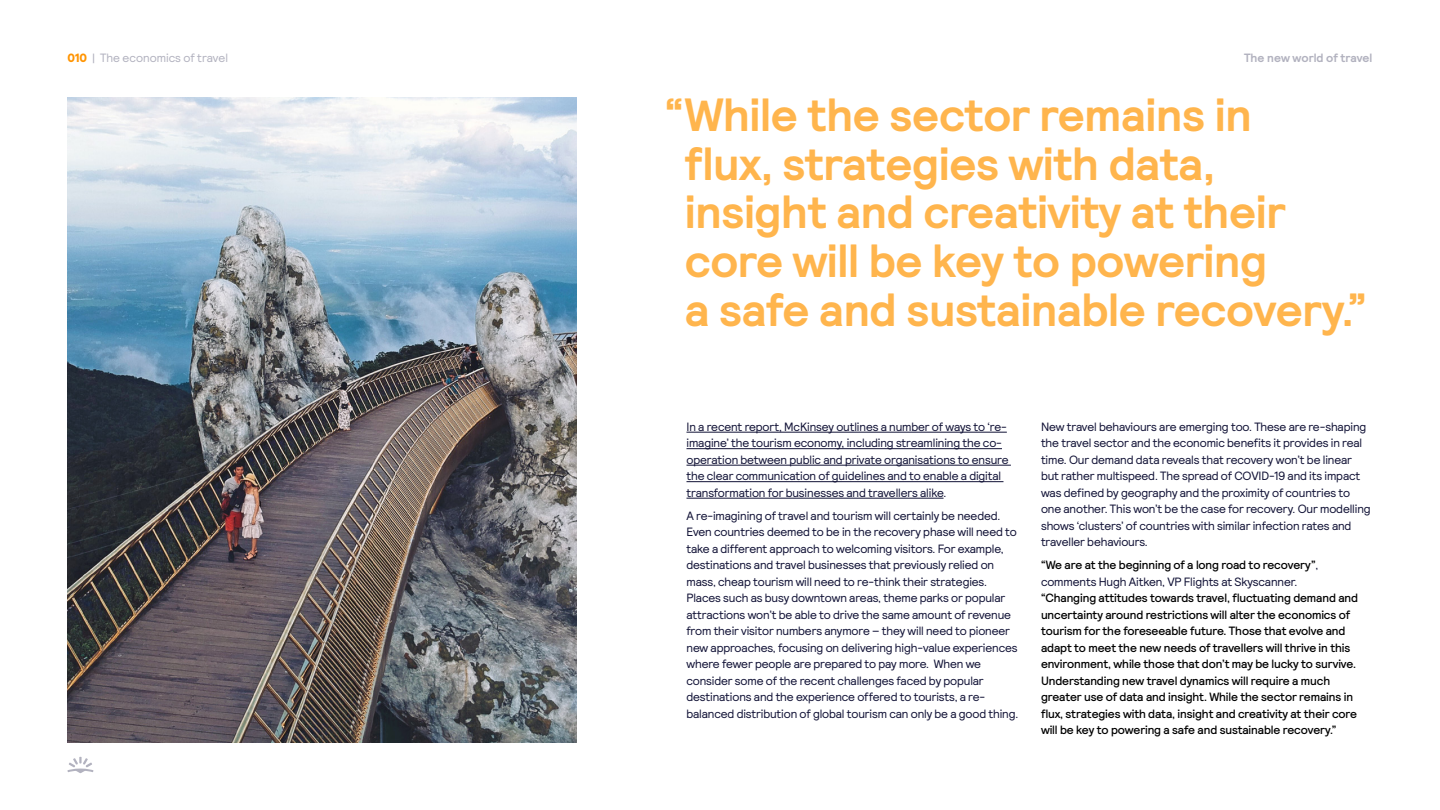
<style>
.page{position:relative;width:1440px;height:810px;background:#fff}
.page>*{position:absolute;margin:0;border:0;box-sizing:border-box;transform-origin:0 0}
.t1{font:700 46.5px/48.8px "Skyscanner Relative";letter-spacing:-.01em;color:#ffb54d}
.t2{font:12px/16.5px "Skyscanner Relative";letter-spacing:-.01em;color:#111236}
.t3{font:500 12px/16.5px "Skyscanner Relative";letter-spacing:-.01em;color:#000}
.t4{font:12px "Skyscanner Relative";color:#b2b2bf}
.t5{font:700 12px "Skyscanner Relative";color:#b2b2bf}
.s1{font-weight:900;color:#ff9400}
.s2{font-weight:400;color:#111236}
</style>
<div class="page">
<svg style="left:67px;top:757px;width:26px;height:16px"></svg>
<img style="left:68px;top:98px;width:509px;height:645px">
<hr style="left:686px;top:432px;width:321px;height:1px;background:#111236">
<hr style="left:686px;top:448px;width:316px;height:1px;background:#111236">
<hr style="left:686px;top:465px;width:325px;height:1px;background:#111236">
<hr style="left:686px;top:481px;width:317px;height:1px;background:#111236">
<hr style="left:686px;top:498px;width:258px;height:1px;background:#111236">
<p class="t4" style="left:68px;top:51px;width:162px"><span class="s1">010</span> | The economics of travel</p>
<p class="t5" style="left:1244px;top:51px;width:130px">The new world of travel</p>
<h1 class="t1" style="left:685px;top:91px;width:683px;text-indent:-19px">“While the sector remains in<br>flux, strategies with data, insight and creativity at their core will be key to powering<br>a safe and sustainable recovery.”</h1>
<p class="t2" style="left:686px;top:419px;width:324px">In a recent report, McKinsey outlines a number of ways to ‘re&shy;imagine’ the tourism economy, including streamlining the co&shy;operation between public and private organisations to ensure the clear communication of guidelines and to enable a digital transformation for businesses and travellers alike.</p>
<p class="t2" style="left:686px;top:507px;width:333px">A re-imagining of travel and tourism will certainly be needed.<br>Even countries deemed to be in the recovery phase will need to take a different approach to welcoming visitors. For example, destinations and travel businesses that previously relied on mass, cheap tourism will need to re-think their strategies.<br>Places such as busy downtown areas, theme parks or popular attractions won’t be able to drive the same amount of revenue from their visitor numbers anymore – they will need to pioneer new approaches, focusing on delivering high-value experiences where fewer people are prepared to pay more. When we consider some of the recent challenges faced by popular destinations and the experience offered to tourists, a re&shy;balanced distribution of global tourism can only be a good thing.</p>
<p class="t2" style="left:1041px;top:419px;width:331px">New travel behaviours are emerging too. These are re-shaping the travel sector and the economic benefits it provides in real time. Our demand data reveals that recovery won’t be linear but rather multispeed. The spread of COVID-19 and its impact was defined by geography and the proximity of countries to one another. This won’t be the case for recovery. Our modelling shows ‘clusters’ of countries with similar infection rates and traveller behaviours.</p>
<p class="t3" style="left:1041px;top:557px;width:279px">“We are at the beginning of a long road to recovery”<span class="s2">, comments Hugh Aitken, VP Flights at Skyscanner.</span></p>
<p class="t3" style="left:1041px;top:590px;width:319px">“Changing attitudes towards travel, fluctuating demand and uncertainty around restrictions will alter the economics of tourism for the foreseeable future. Those that evolve and adapt to meet the new needs of travellers will thrive in this environment, while those that don’t may be lucky to survive.<br>Understanding new travel dynamics will require a much greater use of data and insight. While the sector remains in flux, strategies with data, insight and creativity at their core will be key to powering a safe and sustainable recovery.”</p>
</div>
